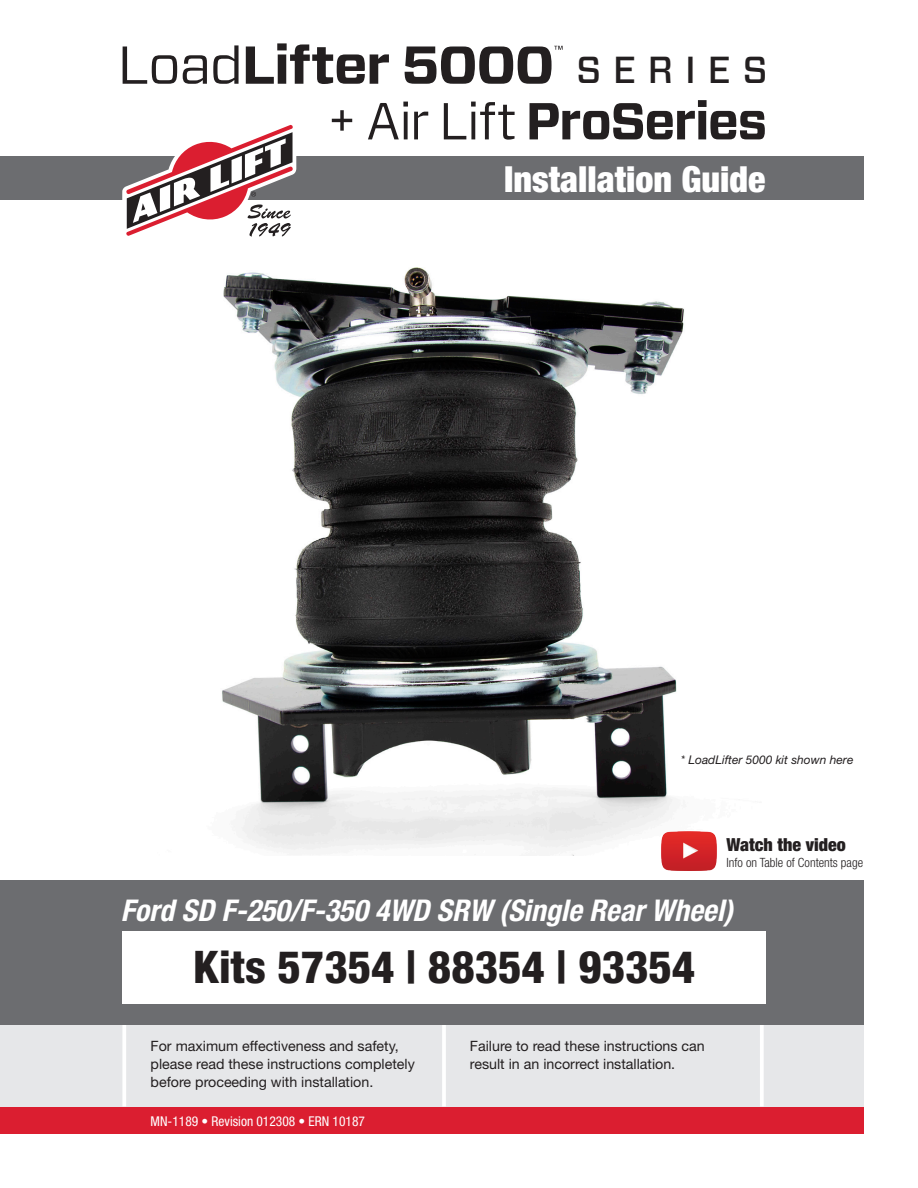
<style>
.page{position:relative;width:918px;height:1188px;background:#fff}
.page>*{position:absolute;margin:0;border:0;box-sizing:border-box;transform-origin:0 0}
.t1{font:52.35px "Forza";color:#231f20}
.Cover_-_Kit_Number{font:800 condensed 45px "Helvetica Neue";color:#231f20}
.t2{font:500 37.65px "Forza";letter-spacing:.32em;color:#231f20}
.Cover_-_Subhead{font:900 condensed 36px "Helvetica Neue";color:#fff}
.Cover_-_Make_and_Model{font:italic 700 condensed 30px "Helvetica Neue";color:#fff}
.t3{font:900 condensed 18px "Helvetica Neue";color:#231f20}
.Body_Text{font:14.25px/18px "Helvetica Neue";color:#231f20}
.Cover_-_Footnote{font:condensed 13.5px "Helvetica Neue";color:#fff}
.t4{font:300 condensed 12.75px "Helvetica Neue";color:#231f20}
.t5{font:italic 12px "Helvetica Neue";color:#231f20}
</style>
<div class="page">
<img style="left:222px;top:267px;width:487px;height:589px">
<div style="left:0;top:1093px;width:864px;height:41px;background:#db1e30"></div>
<div style="left:0;top:994px;width:864px;height:112px;background:#e6e7e9"></div>
<hr style="left:760px;top:1010px;width:4px;height:96px;background:#fff">
<hr style="left:442px;top:1021px;width:4px;height:85px;background:#fff">
<hr style="left:122px;top:1021px;width:4px;height:85px;background:#fff">
<div style="left:0;top:880px;width:864px;height:144px;background:#6c6d70"></div>
<div style="left:122px;top:931px;width:644px;height:73px;background:#fff"></div>
<div style="left:0;top:156px;width:864px;height:43px;background:#6c6d70"></div>
<svg style="left:123px;top:47px;width:54px;height:37px"></svg>
<svg style="left:183px;top:55px;width:24px;height:29px"></svg>
<svg style="left:213px;top:45px;width:26px;height:39px"></svg>
<svg style="left:246px;top:43px;width:143px;height:41px"></svg>
<svg style="left:405px;top:46px;width:158px;height:38px"></svg>
<img style="left:660px;top:832px;width:57px;height:39px">
<svg style="left:122px;top:124px;width:174px;height:113px"></svg>
<svg style="left:368px;top:102px;width:40px;height:37px"></svg>
<svg style="left:414px;top:112px;width:14px;height:27px"></svg>
<svg style="left:444px;top:102px;width:71px;height:38px"></svg>
<svg style="left:530px;top:100px;width:235px;height:39px"></svg>
<p class="t1" style="left:329px;top:86px;width:28px">+</p>
<p class="t2" style="left:577px;top:45px;width:192px">SERIES</p>
<p class="Cover_-_Subhead" style="left:504px;top:157px;width:263px">Installation Guide</p>
<p class="t5" style="left:681px;top:753px;width:174px">* LoadLifter 5000 kit shown here</p>
<p class="t3" style="left:726px;top:834px;width:121px">Watch the video</p>
<p class="t4" style="left:726px;top:855px;width:138px">Info on Table of Contents page</p>
<p class="Cover_-_Make_and_Model" style="left:121px;top:892px;width:613px">Ford SD F-250/F-350 4WD SRW (Single Rear Wheel)</p>
<p class="Cover_-_Kit_Number" style="left:193px;top:939px;width:504px">Kits 57354 | 88354 | 93354</p>
<p class="Body_Text" style="left:151px;top:1037px;width:266px">For maximum effectiveness and safety, please read these instructions completely before proceeding with installation.</p>
<p class="Cover_-_Footnote" style="left:151px;top:1113px;width:216px">MN-1189 • Revision 012308 • ERN 10187</p>
<p class="Body_Text" style="left:470px;top:1037px;width:236px">Failure to read these instructions can result in an incorrect installation.</p>
</div>
